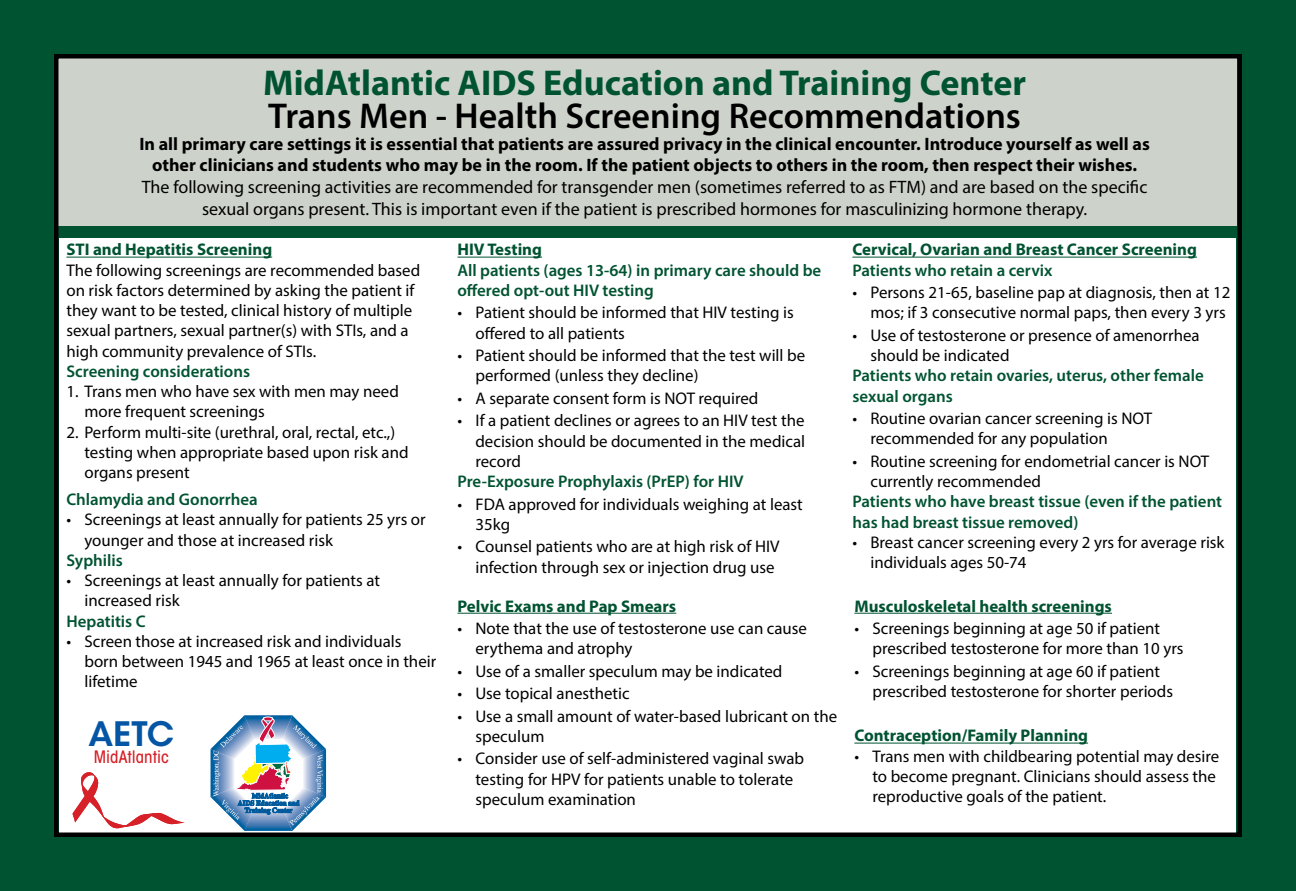
<style>
.page{position:relative;width:1296px;height:891px;background:#005331}
.page>*{position:absolute;margin:0;border:0;box-sizing:border-box;transform-origin:0 0}
.t1{font:700 36px "Myriad Pro";color:#005331}
.t2{font:600 36px "Myriad Pro";color:#000}
.t3{font:600 33.52px "ITC Avant Garde Std";color:#0555a5}
.t4{font:700 18px/21.6px "Myriad Pro";color:#000;text-align:center}
.t5{font:18px/21.6px "Myriad Pro";color:#000;text-align:center}
.t6{font:500 condensed 17.1px "ITC Avant Garde Std";color:#d62128}
.t7{font:16.88px/20.2px "Myriad Pro";color:#000}
.t8{font:600 16.88px/20.2px "Myriad Pro";color:#005331}
.t9{font:700 16.88px "Myriad Pro";color:#005331}
</style>
<div class="page">
<div style="left:58px;top:58px;width:1180px;height:173px;background:#cdd3cb"></div>
<div style="left:54px;top:226px;width:1188px;height:11px;background:#005331"></div>
<div style="left:60px;top:238px;width:1176px;height:594px;background:#fff"></div>
<svg style="left:73px;top:772px;width:112px;height:56px"></svg>
<svg style="left:210px;top:715px;width:116px;height:116px"></svg>
<hr style="left:854px;top:613px;width:258px;height:1px;background:#005331">
<hr style="left:852px;top:257px;width:345px;height:1px;background:#005331">
<hr style="left:457px;top:257px;width:85px;height:1px;background:#005331">
<hr style="left:457px;top:613px;width:219px;height:1px;background:#005331">
<hr style="left:66px;top:257px;width:206px;height:1px;background:#005331">
<hr style="left:854px;top:743px;width:234px;height:1px;background:#005331">
<div style="left:54px;top:54px;width:1188px;height:783px;border:4px solid #000"></div>
<h1 class="t1" style="left:263px;top:59px;width:765px">MidAtlantic AIDS Education and Training Center</h1>
<h1 class="t2" style="left:268px;top:93px;width:754px">Trans Men - Health Screening Recommendations</h1>
<p class="t4" style="left:139px;top:132px;width:1012px">In all primary care settings it is essential that patients are assured privacy in the clinical encounter. Introduce yourself as well as other clinicians and students who may be in the room. If the patient objects to others in the room, then respect their wishes.</p>
<p class="t5" style="left:142px;top:176px;width:1007px">The following screening activities are recommended for transgender men (sometimes referred to as FTM) and are based on the specific sexual organs present. This is important even if the patient is prescribed hormones for masculinizing hormone therapy.</p>
<p class="t9" style="left:66px;top:239px;width:207px">STI and Hepatitis Screening</p>
<p class="t7" style="left:66px;top:260px;width:355px">The following screenings are recommended based on risk factors determined by asking the patient if they want to be tested, clinical history of multiple sexual partners, sexual partner(s) with STIs, and a high community prevalence of STIs.</p>
<p class="t8" style="left:66px;top:361px;width:185px">Screening considerations</p>
<p class="t7" style="left:84px;top:381px;width:316px;text-indent:-18px">1. Trans men who have sex with men may need more frequent screenings</p>
<p class="t7" style="left:84px;top:422px;width:326px;text-indent:-18px">2. Perform multi-site (urethral, oral, rectal, etc.,) testing when appropriate based upon risk and organs present</p>
<p class="t8" style="left:66px;top:489px;width:193px">Chlamydia and Gonorrhea</p>
<p class="t7" style="left:84px;top:509px;width:343px;text-indent:-18px">• Screenings at least annually for patients 25 yrs or younger and those at increased risk</p>
<p class="t8" style="left:66px;top:550px;width:58px">Syphilis</p>
<p class="t7" style="left:84px;top:570px;width:297px;text-indent:-18px">• Screenings at least annually for patients at increased risk</p>
<p class="t8" style="left:66px;top:610px;width:81px">Hepatitis C</p>
<p class="t7" style="left:84px;top:631px;width:353px;text-indent:-18px">• Screen those at increased risk and individuals born between 1945 and 1965 at least once in their lifetime</p>
<h2 class="t3" style="left:88px;top:713px;width:87px">AETC</h2>
<p class="t6" style="left:94px;top:746px;width:76px">MidAtlantic</p>
<p class="t9" style="left:457px;top:239px;width:86px">HIV Testing</p>
<p class="t8" style="left:457px;top:259px;width:365px">All patients (ages 13-64) in primary care should be offered opt-out HIV testing</p>
<p class="t7" style="left:475px;top:302px;width:320px;text-indent:-18px">• Patient should be informed that HIV testing is offered to all patients</p>
<p class="t7" style="left:475px;top:345px;width:331px;text-indent:-18px">• Patient should be informed that the test will be performed (unless they decline)</p>
<p class="t7" style="left:457px;top:388px;width:303px">• A separate consent form is NOT required</p>
<p class="t7" style="left:475px;top:410px;width:331px;text-align:justify;text-indent:-18px">• If a patient declines or agrees to an HIV test the decision should be documented in the medical record</p>
<p class="t8" style="left:457px;top:471px;width:288px">Pre-Exposure Prophylaxis (PrEP) for HIV</p>
<p class="t7" style="left:475px;top:494px;width:329px;text-indent:-18px">• FDA approved for individuals weighing at least<br>35kg</p>
<p class="t7" style="left:457px;top:536px;width:324px;text-align:right">• Counsel patients who are at high risk of HIV infection through sex or injection drug use</p>
<p class="t9" style="left:457px;top:595px;width:220px">Pelvic Exams and Pap Smears</p>
<p class="t7" style="left:475px;top:618px;width:333px;text-indent:-18px">• Note that the use of testosterone use can cause erythema and atrophy</p>
<p class="t7" style="left:457px;top:661px;width:327px">• Use of a smaller speculum may be indicated</p>
<p class="t7" style="left:457px;top:683px;width:174px">• Use topical anesthetic</p>
<p class="t7" style="left:475px;top:706px;width:363px;text-indent:-18px">• Use a small amount of water-based lubricant on the speculum</p>
<p class="t7" style="left:475px;top:748px;width:330px;text-indent:-18px">• Consider use of self-administered vaginal swab testing for HPV for patients unable to tolerate speculum examination</p>
<p class="t9" style="left:852px;top:239px;width:346px">Cervical, Ovarian and Breast Cancer Screening</p>
<p class="t8" style="left:852px;top:259px;width:202px">Patients who retain a cervix</p>
<p class="t7" style="left:852px;top:282px;width:379px;text-align:right">• Persons 21-65, baseline pap at diagnosis, then at 12 mos; if 3 consecutive normal paps, then every 3 yrs</p>
<p class="t7" style="left:870px;top:325px;width:331px;text-indent:-18px">• Use of testosterone or presence of amenorrhea should be indicated</p>
<p class="t8" style="left:852px;top:365px;width:353px">Patients who retain ovaries, uterus, other female sexual organs</p>
<p class="t7" style="left:870px;top:408px;width:283px;text-indent:-18px">• Routine ovarian cancer screening is NOT recommended for any population</p>
<p class="t7" style="left:870px;top:451px;width:340px;text-indent:-18px">• Routine screening for endometrial cancer is NOT currently recommended</p>
<p class="t8" style="left:852px;top:491px;width:371px">Patients who have breast tissue (even if the patient has had breast tissue removed)</p>
<p class="t7" style="left:870px;top:532px;width:356px;text-indent:-18px">• Breast cancer screening every 2 yrs for average risk individuals ages 50-74</p>
<p class="t9" style="left:854px;top:595px;width:259px">Musculoskeletal health screenings</p>
<p class="t7" style="left:872px;top:618px;width:313px;text-indent:-18px">• Screenings beginning at age 50 if patient prescribed testosterone for more than 10 yrs</p>
<p class="t7" style="left:872px;top:661px;width:302px;text-indent:-18px">• Screenings beginning at age 60 if patient prescribed testosterone for shorter periods</p>
<p class="t9" style="left:854px;top:725px;width:235px">Contraception/Family Planning</p>
<p class="t7" style="left:872px;top:746px;width:348px;text-indent:-18px">• Trans men with childbearing potential may desire to become pregnant. Clinicians should assess the reproductive goals of the patient.</p>
</div>
